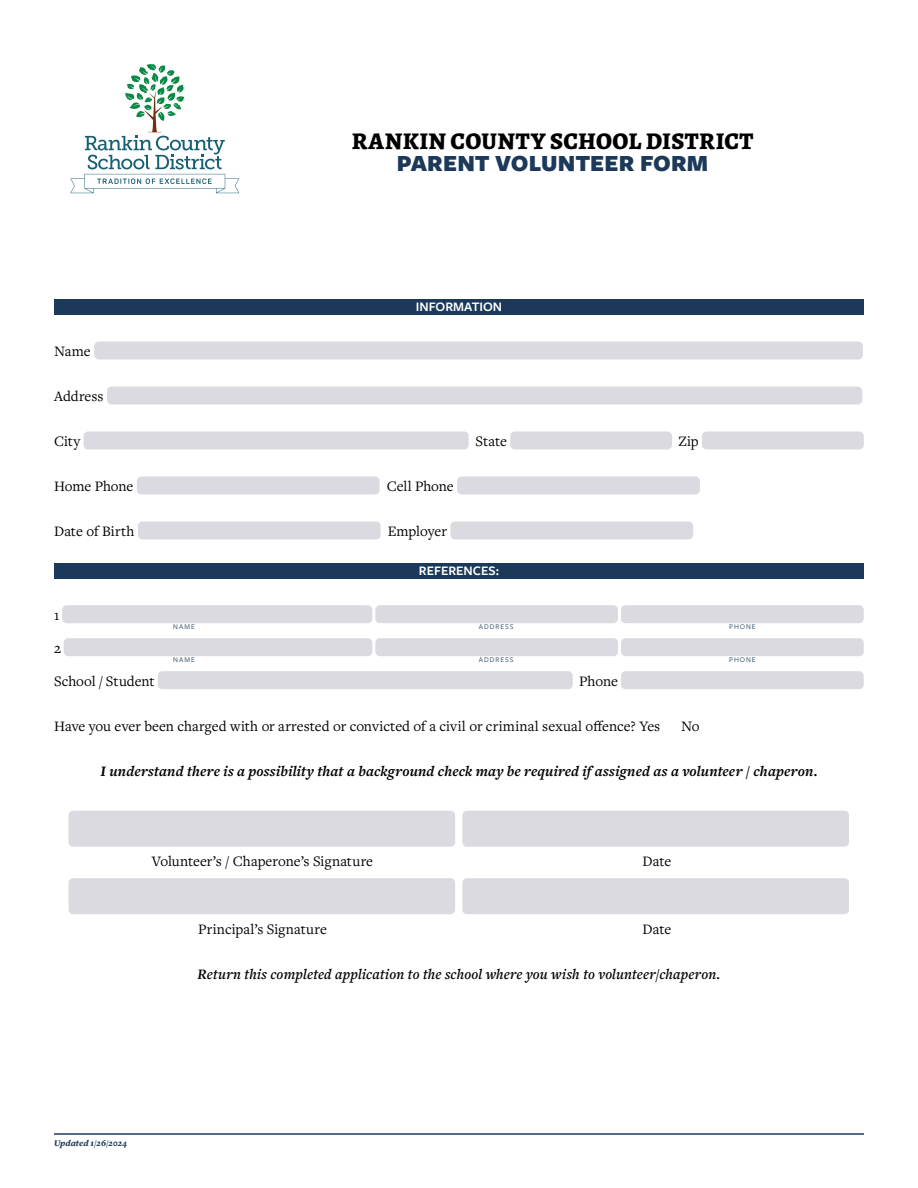
<style>
.page{position:relative;width:918px;height:1188px;background:#fff}
.page>*{position:absolute;margin:0;border:0;box-sizing:border-box;transform-origin:0 0}
.t1{font:800 24px "Alegreya";letter-spacing:.015em;color:#000}
.t2{font:900 24px "Freight Sans Pro";letter-spacing:.005em;color:#1c3959}
.t3{font:15px "Freight Text Pro";color:#000}
.t4{font:italic 700 15px "Freight Text Pro";letter-spacing:.01em;color:#000}
.t5{font:italic 600 15px "Freight Text Pro";letter-spacing:.005em;color:#000}
.t6{font:600 13.5px "Freight Sans Pro";color:#fff}
.t7{font:italic 900 9px "Freight Text Pro";color:#1c3959}
.t8{font:7.5px "Freight Sans Pro";letter-spacing:.125em;color:#1c3959}
</style>
<div class="page">
<div style="left:54px;top:300px;width:810px;height:15px;background:#1c3959"></div>
<div style="left:54px;top:563px;width:810px;height:16px;background:#1c3959"></div>
<div style="left:94px;top:341px;width:769px;height:18px;background:#dbdae0;border-radius:4px"></div>
<div style="left:107px;top:386px;width:755px;height:18px;background:#dbdae0;border-radius:4px"></div>
<div style="left:84px;top:431px;width:385px;height:18px;background:#dbdae0;border-radius:4px"></div>
<div style="left:510px;top:431px;width:162px;height:18px;background:#dbdae0;border-radius:4px"></div>
<div style="left:702px;top:431px;width:162px;height:18px;background:#dbdae0;border-radius:4px"></div>
<div style="left:137px;top:476px;width:243px;height:18px;background:#dbdae0;border-radius:4px"></div>
<div style="left:457px;top:476px;width:243px;height:18px;background:#dbdae0;border-radius:4px"></div>
<div style="left:138px;top:521px;width:243px;height:18px;background:#dbdae0;border-radius:4px"></div>
<div style="left:450px;top:521px;width:243px;height:18px;background:#dbdae0;border-radius:4px"></div>
<div style="left:62px;top:605px;width:310px;height:18px;background:#dbdae0;border-radius:4px"></div>
<div style="left:375px;top:605px;width:243px;height:18px;background:#dbdae0;border-radius:4px"></div>
<div style="left:621px;top:605px;width:243px;height:18px;background:#dbdae0;border-radius:4px"></div>
<div style="left:64px;top:638px;width:308px;height:18px;background:#dbdae0;border-radius:4px"></div>
<div style="left:375px;top:638px;width:243px;height:18px;background:#dbdae0;border-radius:4px"></div>
<div style="left:621px;top:638px;width:243px;height:18px;background:#dbdae0;border-radius:4px"></div>
<div style="left:158px;top:671px;width:415px;height:18px;background:#dbdae0;border-radius:4px"></div>
<div style="left:621px;top:671px;width:243px;height:18px;background:#dbdae0;border-radius:4px"></div>
<div style="left:69px;top:811px;width:386px;height:36px;background:#dbdae0;border-radius:4px"></div>
<div style="left:462px;top:811px;width:387px;height:36px;background:#dbdae0;border-radius:4px"></div>
<div style="left:69px;top:878px;width:386px;height:36px;background:#dbdae0;border-radius:4px"></div>
<div style="left:462px;top:878px;width:387px;height:36px;background:#dbdae0;border-radius:4px"></div>
<svg style="left:70px;top:64px;width:169px;height:129px"></svg>
<hr style="left:54px;top:1133px;width:810px;height:2px;background:#1c3959">
<h1 class="t1" style="left:352px;top:124px;width:403px">RANKIN COUNTY SCHOOL DISTRICT</h1>
<h1 class="t2" style="left:397px;top:147px;width:313px">PARENT VOLUNTEER FORM</h1>
<p class="t6" style="left:416px;top:298px;width:88px">INFORMATION</p>
<p class="t3" style="left:54px;top:342px;width:38px">Name</p>
<p class="t3" style="left:54px;top:387px;width:51px">Address</p>
<p class="t3" style="left:54px;top:432px;width:28px">City</p>
<p class="t3" style="left:475px;top:432px;width:33px">State</p>
<p class="t3" style="left:679px;top:432px;width:22px">Zip</p>
<p class="t3" style="left:54px;top:477px;width:81px">Home Phone</p>
<p class="t3" style="left:387px;top:477px;width:69px">Cell Phone</p>
<p class="t3" style="left:54px;top:522px;width:82px">Date of Birth</p>
<p class="t3" style="left:388px;top:522px;width:61px">Employer</p>
<p class="t6" style="left:419px;top:562px;width:82px">REFERENCES:</p>
<p class="t3" style="left:54px;top:605px;width:7px">1</p>
<p class="t8" style="left:173px;top:622px;width:23px">NAME</p>
<p class="t8" style="left:479px;top:622px;width:36px">ADDRESS</p>
<p class="t8" style="left:729px;top:622px;width:28px">PHONE</p>
<p class="t3" style="left:54px;top:638px;width:8px">2</p>
<p class="t8" style="left:173px;top:655px;width:23px">NAME</p>
<p class="t8" style="left:479px;top:655px;width:36px">ADDRESS</p>
<p class="t8" style="left:729px;top:655px;width:28px">PHONE</p>
<p class="t3" style="left:54px;top:671px;width:102px">School / Student</p>
<p class="t3" style="left:579px;top:671px;width:40px">Phone</p>
<p class="t3" style="left:54px;top:716px;width:608px">Have you ever been charged with or arrested or convicted of a civil or criminal sexual offence? Yes</p>
<p class="t3" style="left:681px;top:716px;width:20px">No</p>
<p class="t4" style="left:100px;top:761px;width:719px">I understand there is a possibility that a background check may be required if assigned as a volunteer / chaperon.</p>
<p class="t3" style="left:152px;top:851px;width:223px">Volunteer’s / Chaperone’s Signature</p>
<p class="t3" style="left:643px;top:851px;width:30px">Date</p>
<p class="t7" style="left:54px;top:1137px;width:75px">Updated 1/26/2024</p>
<p class="t3" style="left:198px;top:919px;width:130px">Principal’s Signature</p>
<p class="t3" style="left:643px;top:919px;width:30px">Date</p>
<p class="t5" style="left:198px;top:964px;width:524px">Return this completed application to the school where you wish to volunteer/chaperon.</p>
</div>
